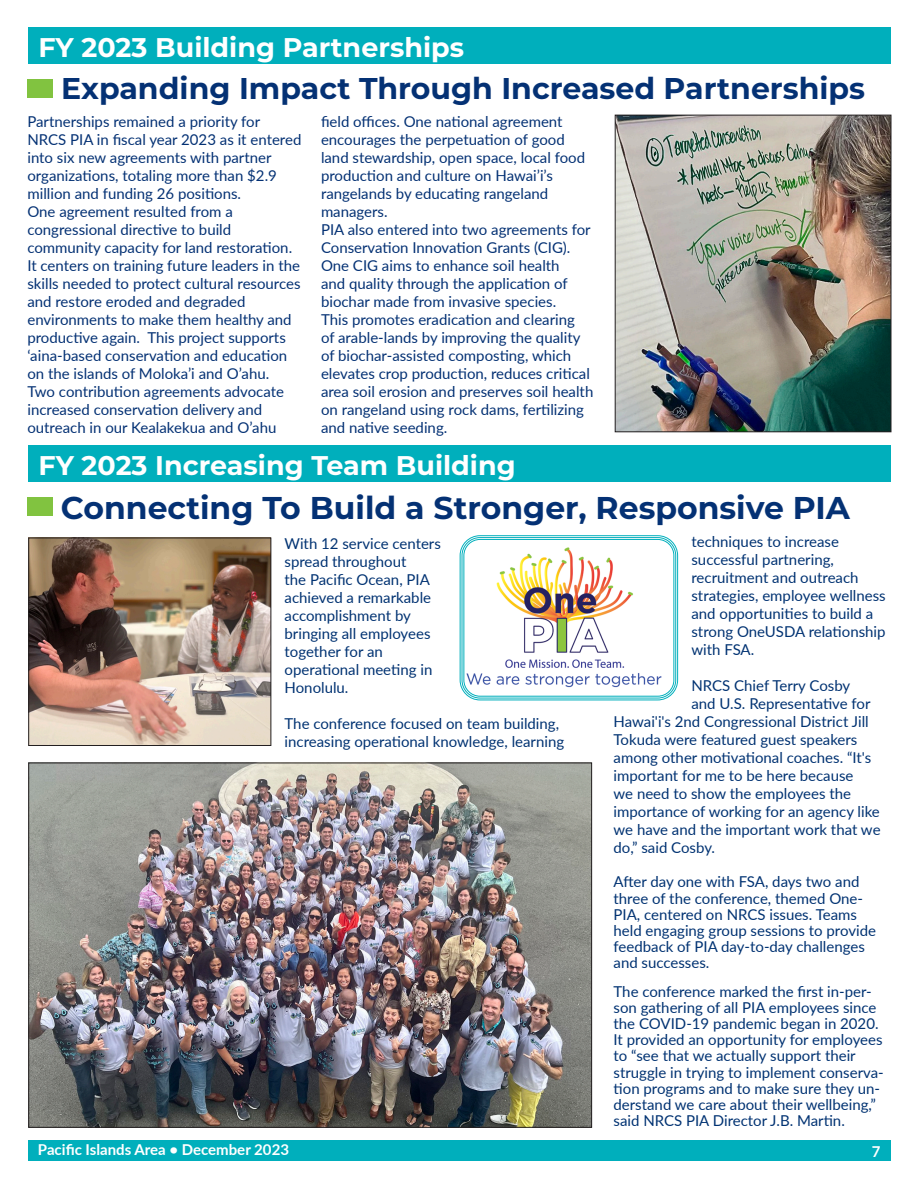
<style>
.page{position:relative;width:918px;height:1188px;background:#fff}
.page>*{position:absolute;margin:0;border:0;box-sizing:border-box;transform-origin:0 0}
.t1{font:700 31.5px "Montserrat";color:#043174}
.t2{font:700 30px "Montserrat";color:#043174}
.t3{font:700 27px "Montserrat";color:#fff}
.t4{font:15px/18px "Lato";color:#043174}
.t5{font:15px/18px "Lato";color:#003272}
.t6{font:700 15px "Lato";color:#fff}
</style>
<div class="page">
<div style="left:28px;top:79px;width:25px;height:18px;background:#81c340"></div>
<div style="left:28px;top:27px;width:863px;height:36px;background:#00afbc"></div>
<div style="left:28px;top:446px;width:863px;height:36px;background:#00afbc"></div>
<img style="left:617px;top:117px;width:272px;height:313px">
<div style="left:615px;top:115px;width:276px;height:317px;border:1px solid #231f20"></div>
<div style="left:27px;top:497px;width:25px;height:19px;background:#81c340"></div>
<img style="left:459px;top:544px;width:203px;height:148px">
<img style="left:30px;top:540px;width:239px;height:204px">
<div style="left:28px;top:538px;width:243px;height:208px;border:1px solid #231f20"></div>
<div style="left:460px;top:535px;width:218px;height:165px;border:1px solid #00afbc;border-radius:20px"></div>
<div style="left:462px;top:537px;width:214px;height:161px;border:1px solid #00afbc;border-radius:18px"></div>
<div style="left:463px;top:539px;width:211px;height:158px;border:1px solid #00afbc;border-radius:16px"></div>
<div style="left:28px;top:1140px;width:863px;height:21px;background:#00afbc"></div>
<img style="left:30px;top:765px;width:560px;height:361px">
<p class="t3" style="left:38px;top:28px;width:427px">FY 2023 Building Partnerships</p>
<p class="t2" style="left:61px;top:67px;width:805px">Expanding Impact Through Increased Partnerships</p>
<p class="t4" style="left:27px;top:112px;width:276px">Partnerships remained a priority for NRCS PIA in fiscal year 2023 as it entered into six new agreements with partner organizations, totaling more than $2.9 million and funding 26 positions.</p>
<p class="t4" style="left:27px;top:202px;width:275px">One agreement resulted from a congressional directive to build community capacity for land restoration.<br>It centers on training future leaders in the skills needed to protect cultural resources and restore eroded and degraded environments to make them healthy and productive again. This project supports ‘aina-based conservation and education on the islands of Moloka’i and O’ahu.</p>
<p class="t4" style="left:27px;top:382px;width:258px">Two contribution agreements advocate increased conservation delivery and outreach in our Kealakekua and O’ahu</p>
<p class="t4" style="left:321px;top:112px;width:266px">field offices. One national agreement encourages the perpetuation of good land stewardship, open space, local food production and culture on Hawai’i’s rangelands by educating rangeland managers.</p>
<p class="t4" style="left:321px;top:220px;width:274px">PIA also entered into two agreements for Conservation Innovation Grants (CIG).<br>One CIG aims to enhance soil health<br>and quality through the application of biochar made from invasive species.<br>This promotes eradication and clearing<br>of arable-lands by improving the quality of biochar-assisted composting, which elevates crop production, reduces critical area soil erosion and preserves soil health on rangeland using rock dams, fertilizing and native seeding.</p>
<p class="t3" style="left:38px;top:446px;width:479px">FY 2023 Increasing Team Building</p>
<p class="t1" style="left:61px;top:485px;width:791px">Connecting To Build a Stronger, Responsive PIA</p>
<p class="t5" style="left:285px;top:534px;width:158px">With 12 service centers spread throughout<br>the Pacific Ocean, PIA achieved a remarkable accomplishment by bringing all employees together for an operational meeting in<br>Honolulu.</p>
<p class="t5" style="left:285px;top:714px;width:281px">The conference focused on team building, increasing operational knowledge, learning</p>
<p class="t5" style="left:692px;top:532px;width:196px">techniques to increase successful partnering, recruitment and outreach strategies, employee wellness and opportunities to build a strong OneUSDA relationship with FSA.</p>
<p class="t5" style="left:692px;top:676px;width:160px">NRCS Chief Terry Cosby</p>
<p class="t5" style="left:692px;top:694px;width:181px">and U.S. Representative for</p>
<p class="t5" style="left:614px;top:712px;width:257px">Hawai'i's 2nd Congressional District Jill</p>
<p class="t5" style="left:614px;top:730px;width:245px">Tokuda were featured guest speakers</p>
<p class="t5" style="left:614px;top:748px;width:259px">among other motivational coaches. “It's</p>
<p class="t5" style="left:614px;top:766px;width:241px">important for me to be here because</p>
<p class="t5" style="left:614px;top:784px;width:239px">we need to show the employees the</p>
<p class="t5" style="left:614px;top:802px;width:268px">importance of working for an agency like</p>
<p class="t5" style="left:614px;top:820px;width:268px">we have and the important work that we</p>
<p class="t5" style="left:614px;top:838px;width:103px">do,” said Cosby.</p>
<p class="t5" style="left:614px;top:873px;width:264px;line-height:16.2px">After day one with FSA, days two and three of the conference, themed One-PIA, centered on NRCS issues. Teams held engaging group sessions to provide feedback of PIA day-to-day challenges and successes.</p>
<p class="t5" style="left:614px;top:982px;width:272px;line-height:16.2px">The conference marked the first in-per&shy;son gathering of all PIA employees since the COVID-19 pandemic began in 2020.<br>It provided an opportunity for employees to “see that we actually support their struggle in trying to implement conserva&shy;tion programs and to make sure they un&shy;derstand we care about their wellbeing,” said NRCS PIA Director J.B. Martin.</p>
<p class="t6" style="left:38px;top:1139px;width:253px">Pacific Islands Area • December 2023</p>
<p class="t6" style="left:872px;top:1141px;width:10px">7</p>
</div>
